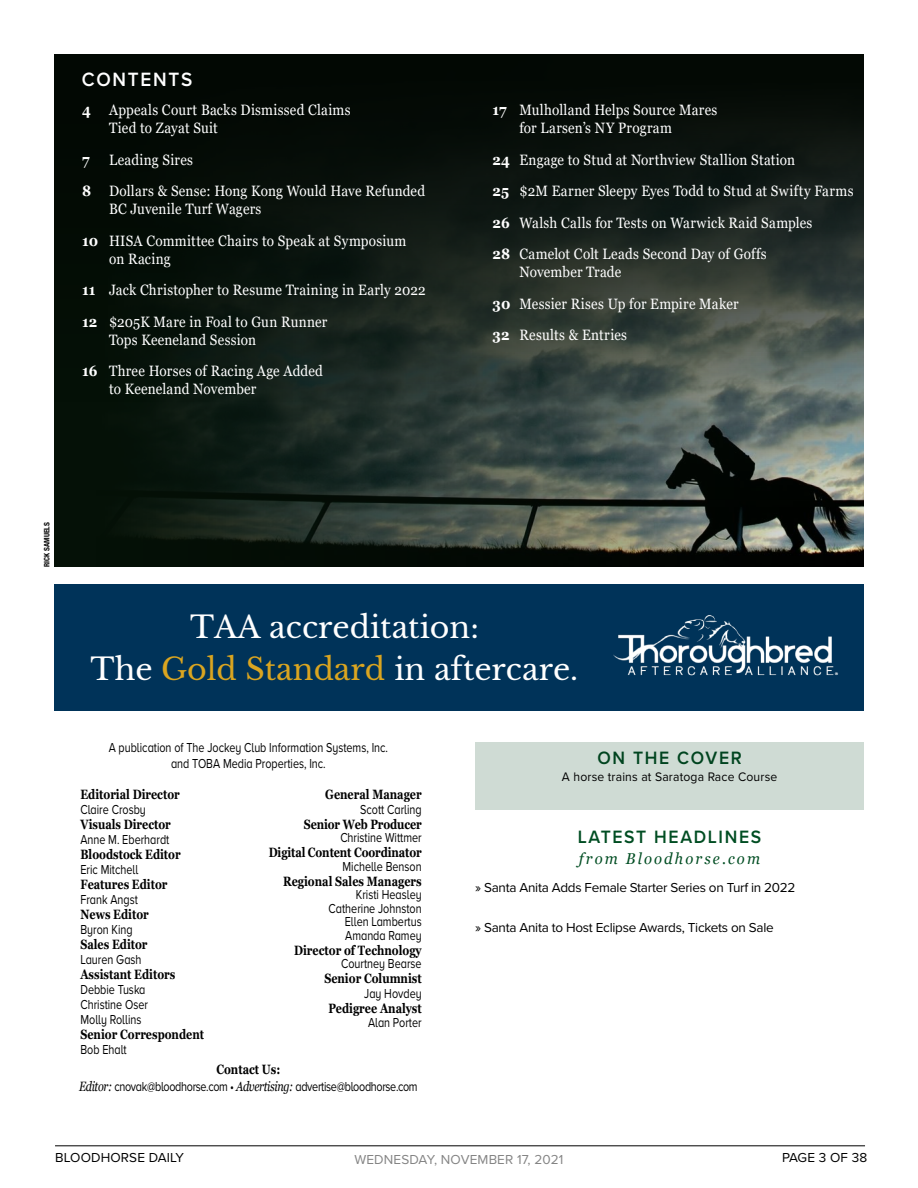
<style>
.page{position:relative;width:918px;height:1188px;background:#fff}
.page>*{position:absolute;margin:0;border:0;box-sizing:border-box;transform-origin:0 0}
.t1{font:30.15px/41.7px "Libre Baskerville";color:#fff;text-align:center}
.Spotlight_On_Headlin{font:600 19.95px "Proxima Nova";letter-spacing:.095em;color:#fff;scale:.95 1}
.Spotlight_On_Headlin-2{font:600 18.6px "Proxima Nova";letter-spacing:.095em;color:#004d22;scale:.95 1}
.Spotlight_On_Headlin-3{font:600 18.6px "Proxima Nova";letter-spacing:.095em;color:#00441f;scale:.95 1}
.Spotlight_On_Headlin-4{font:italic 15.6px "Georgia";letter-spacing:.14em;color:#004d22;scale:.95 1}
.Second_Page_Index{font:15px/18px "Georgia";letter-spacing:.015em;color:#fff;scale:.9 1}
.Second_Page_Index-2{font:700 15px "Georgia";color:#fff;scale:.9 1}
.t2{font:13.5px/13.5px "Proxima Nova A";color:#000;text-align:right;scale:.8 1}
.t3{font:700 13.5px/15px "Georgia";color:#000;text-align:right;scale:.8 1}
.News_Headlines_Entry{font:13.5px "Proxima Nova";letter-spacing:-.02em;color:#000}
.t4{font:13.5px "Proxima Nova A";letter-spacing:-.03em;color:#000;scale:.8 1}
.t5{font:13.5px "Proxima Nova";letter-spacing:.01em;color:#848484}
.News_Headlines_Entry-2{font:13.5px "Proxima Nova";letter-spacing:.01em;color:#000}
.Spotlight_On_Headlin-5{font:12.9px "Proxima Nova";letter-spacing:.015em;color:#000;scale:.95 1}
.Photo_Credit{font:700 condensed 7.5px "Helvetica Neue LT Std";color:#000}
.s1{font-weight:700}
.s2{color:#daa520}
.s3{font-family:"Proxima Nova A";font-weight:400}
.s4{font-family:"Georgia";font-style:italic}
</style>
<div class="page">
<hr style="left:55px;top:1146px;width:810px;height:1px;background:#000">
<div style="left:475px;top:742px;width:389px;height:67px;background:#cfdbd4"></div>
<svg style="left:54px;top:54px;width:809px;height:513px;background:#1d2620"></svg>
<div style="left:54px;top:585px;width:810px;height:126px;background:#003359"></div>
<img style="left:613px;top:615px;width:226px;height:61px">
<p class="Spotlight_On_Headlin" style="left:82px;top:65px;width:118px">CONTENTS</p>
<p class="Second_Page_Index" style="left:109px;top:101px;width:270px;text-indent:-27px"><span class="s1">4</span> Appeals Court Backs Dismissed Claims<br>Tied to Zayat Suit</p>
<p class="Second_Page_Index-2" style="left:82px;top:150px;width:10px">7</p>
<p class="Second_Page_Index" style="left:109px;top:151px;width:95px">Leading Sires</p>
<p class="Second_Page_Index" style="left:109px;top:182px;width:353px;text-indent:-27px"><span class="s1">8</span> Dollars &amp; Sense: Hong Kong Would Have Refunded<br>BC Juvenile Turf Wagers</p>
<p class="Second_Page_Index" style="left:109px;top:232px;width:332px;text-indent:-27px"><span class="s1">10</span> HISA Committee Chairs to Speak at Symposium on Racing</p>
<p class="Second_Page_Index" style="left:82px;top:281px;width:383px"><span class="s1">11</span> Jack Christopher to Resume Training in Early 2022</p>
<p class="Second_Page_Index" style="left:109px;top:313px;width:244px;text-indent:-27px"><span class="s1">12</span> $205K Mare in Foal to Gun Runner<br>Tops Keeneland Session</p>
<p class="Second_Page_Index" style="left:109px;top:362px;width:239px;text-indent:-27px"><span class="s1">16</span> Three Horses of Racing Age Added to Keeneland November</p>
<p class="Second_Page_Index" style="left:520px;top:101px;width:221px;text-indent:-27px"><span class="s1">17</span> Mulholland Helps Source Mares for Larsen’s NY Program</p>
<p class="Second_Page_Index" style="left:493px;top:151px;width:338px"><span class="s1">24</span> Engage to Stud at Northview Stallion Station</p>
<p class="Second_Page_Index" style="left:493px;top:182px;width:403px"><span class="s1">25</span> $2M Earner Sleepy Eyes Todd to Stud at Swifty Farms</p>
<p class="Second_Page_Index" style="left:493px;top:214px;width:357px"><span class="s1">26</span> Walsh Calls for Tests on Warwick Raid Samples</p>
<p class="Second_Page_Index" style="left:520px;top:245px;width:276px;text-indent:-27px"><span class="s1">28</span> Camelot Colt Leads Second Day of Goffs<br>November Trade</p>
<p class="Second_Page_Index" style="left:493px;top:295px;width:275px"><span class="s1">30</span> Messier Rises Up for Empire Maker</p>
<p class="Second_Page_Index" style="left:493px;top:326px;width:151px"><span class="s1">32</span> Results &amp; Entries</p>
<p class="Photo_Credit" style="left:42px;top:567px;width:46px;rotate:-90deg">RICK SAMUELS</p>
<p class="t1" style="left:91px;top:607px;width:489px">TAA accreditation:<br>The <span class="s2">Gold Standard</span> in aftercare.</p>
<p class="t2" style="left:109px;top:740px;width:351px">A publication of The Jockey Club Information Systems, Inc.</p>
<p class="t2" style="left:171px;top:756px;width:195px">and TOBA Media Properties, Inc.</p>
<p class="t3" style="left:80px;top:786px;width:126px">Editorial Director</p>
<p class="t2" style="left:80px;top:802px;width:83px">Claire Crosby</p>
<p class="t3" style="left:80px;top:816px;width:115px">Visuals Director</p>
<p class="t2" style="left:80px;top:832px;width:113px">Anne M. Eberhardt</p>
<p class="t3" style="left:80px;top:846px;width:127px">Bloodstock Editor</p>
<p class="t2" style="left:80px;top:862px;width:74px">Eric Mitchell</p>
<p class="t3" style="left:80px;top:876px;width:110px">Features Editor</p>
<p class="t2" style="left:80px;top:892px;width:73px">Frank Angst</p>
<p class="t3" style="left:80px;top:906px;width:87px">News Editor</p>
<p class="t2" style="left:80px;top:922px;width:67px">Byron King</p>
<p class="t3" style="left:80px;top:936px;width:85px">Sales Editor</p>
<p class="t2" style="left:80px;top:952px;width:78px">Lauren Gash</p>
<p class="t3" style="left:80px;top:966px;width:120px">Assistant Editors</p>
<p class="t2" style="left:80px;top:982px;width:83px">Debbie Tuska</p>
<p class="t2" style="left:80px;top:997px;width:86px">Christine Oser</p>
<p class="t2" style="left:80px;top:1012px;width:78px">Molly Rollins</p>
<p class="t3" style="left:80px;top:1026px;width:156px">Senior Correspondent</p>
<p class="t2" style="left:80px;top:1042px;width:59px">Bob Ehalt</p>
<p class="t3" style="left:325px;top:786px;width:122px">General Manager</p>
<p class="t3" style="left:304px;top:801px;width:149px"><span class="s3">Scott Carling<br></span>Senior Web Producer</p>
<p class="t3" style="left:269px;top:830px;width:193px"><span class="s3">Christine Wittmer<br></span>Digital Content Coordinator</p>
<p class="t2" style="left:343px;top:859px;width:100px">Michelle Benson</p>
<p class="t3" style="left:283px;top:873px;width:175px">Regional Sales Managers</p>
<p class="t2" style="left:329px;top:887px;width:118px">Kristi Heasley<br>Catherine Johnston</p>
<p class="t2" style="left:345px;top:914px;width:98px">Ellen Lambertus</p>
<p class="t2" style="left:345px;top:928px;width:97px">Amanda Ramey</p>
<p class="t3" style="left:294px;top:942px;width:161px">Director of Technology</p>
<p class="t2" style="left:341px;top:956px;width:102px">Courtney Bearse</p>
<p class="t3" style="left:324px;top:971px;width:123px">Senior Columnist</p>
<p class="t2" style="left:364px;top:986px;width:73px">Jay Hovdey</p>
<p class="t3" style="left:328px;top:1001px;width:118px">Pedigree Analyst</p>
<p class="t2" style="left:368px;top:1015px;width:69px">Alan Porter</p>
<p class="t3" style="left:216px;top:1062px;width:82px">Contact Us:</p>
<p class="t4" style="left:79px;top:1076px;width:425px"><span class="s4">Editor:</span> cnovak@bloodhorse.com • <span class="s4">Advertising:</span> advertise@bloodhorse.com</p>
<p class="Spotlight_On_Headlin-3" style="left:597px;top:744px;width:154px">ON THE COVER</p>
<p class="Spotlight_On_Headlin-5" style="left:562px;top:767px;width:228px">A horse trains at Saratoga Race Course</p>
<p class="Spotlight_On_Headlin-2" style="left:578px;top:823px;width:195px">LATEST HEADLINES</p>
<p class="Spotlight_On_Headlin-4" style="left:579px;top:849px;width:192px">from Bloodhorse.com</p>
<p class="News_Headlines_Entry" style="left:475px;top:877px;width:322px">» Santa Anita Adds Female Starter Series on Turf in 2022</p>
<p class="News_Headlines_Entry" style="left:475px;top:918px;width:300px">» Santa Anita to Host Eclipse Awards, Tickets on Sale</p>
<p class="News_Headlines_Entry-2" style="left:55px;top:1147px;width:131px">BLOODHORSE DAILY</p>
<p class="t5" style="left:354px;top:1150px;width:211px">WEDNESDAY, NOVEMBER 17, 2021</p>
<p class="News_Headlines_Entry" style="left:782px;top:1147px;width:87px">PAGE 3 OF 38</p>
</div>
